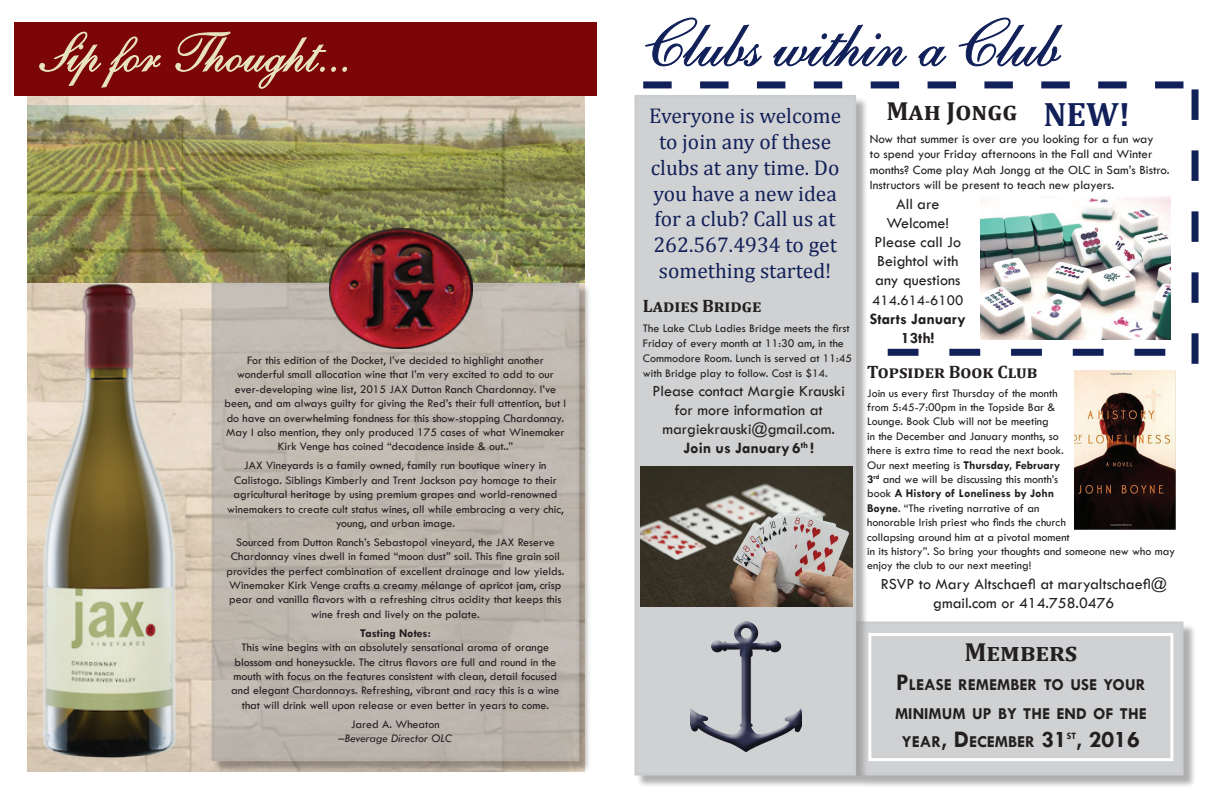
<style>
.page{position:relative;width:1224px;height:792px;background:#fff}
.page>*{position:absolute;margin:0;border:0;box-sizing:border-box;transform-origin:0 0}
.t1{font:66px "Shelley Andante BT";color:#112059}
.t2{font:54.5px "Shelley Andante BT";color:#e8e4bd}
.t3{font:700 34px "Cambria";color:#112059}
.t4{font:700 26.3px "Cambria";color:#231f20}
.t5{font:700 24px "Tw Cen";color:#231f20}
.t6{font:21.4px/25.7px "Cambria";color:#112059;text-align:center}
.t7{font:700 18px "Cambria";color:#231f20}
.t8{font:700 16.8px "Tw Cen";color:#231f20}
.t9{font:16px/19.2px "Tw Cen";color:#231f20;text-align:center}
.t10{font:700 16px/19.2px "Tw Cen";color:#231f20;text-align:center}
.t11{font:15px "Tw Cen";color:#231f20}
.t12{font:13px/15.6px "Tw Cen";color:#231f20}
.t13{font:12px/14.4px "Tw Cen";color:#231f20;text-align:center}
.t14{font:italic 12px/14.4px "Tw Cen";color:#231f20;text-align:center}
.t15{font:700 12px "Tw Cen";color:#231f20}
.t16{font:700 9.8px "Tw Cen";color:#231f20}
.s1{font-style:normal}
.s2{font-weight:700}
.s3{font-size:24px}
</style>
<div class="page">
<img style="left:27px;top:96px;width:558px;height:675px">
<div style="left:14px;top:23px;width:583px;height:73px;background:#7c0507"></div>
<svg style="left:39px;top:31px;width:122px;height:57px"></svg>
<svg style="left:175px;top:31px;width:161px;height:58px"></svg>
<svg style="left:342px;top:66px;width:5px;height:6px"></svg>
<div style="left:213px;top:284px;width:379px;height:490px;background:#231f20;opacity:.75"></div>
<div style="left:212px;top:282px;width:367px;height:479px;background:#bdb6ad;border:3px solid #939598"></div>
<div style="left:636px;top:96px;width:233px;height:692px;background:#231f20;opacity:.75"></div>
<div style="left:635px;top:95px;width:221px;height:681px;background:#d0d1d2"></div>
<div style="left:686px;top:622px;width:119px;height:133px;background:#231f20;opacity:.75"></div>
<img style="left:641px;top:466px;width:212px;height:141px">
<svg style="left:645px;top:17px;width:117px;height:50px"></svg>
<svg style="left:773px;top:24px;width:134px;height:43px"></svg>
<svg style="left:918px;top:46px;width:29px;height:21px"></svg>
<svg style="left:958px;top:17px;width:105px;height:50px"></svg>
<img style="left:981px;top:197px;width:189px;height:142px">
<div style="left:858px;top:623px;width:338px;height:165px;background:#231f20;opacity:.75"></div>
<div style="left:856px;top:621px;width:328px;height:155px;background:#d0d1d2;border:3px solid #939598"></div>
<div style="left:868px;top:633px;width:305px;height:128px;border:3px solid #fff"></div>
<svg style="left:888px;top:349px;width:277px;height:7px"></svg>
<svg style="left:643px;top:81px;width:540px;height:7px"></svg>
<svg style="left:1192px;top:89px;width:7px;height:275px"></svg>
<img style="left:1075px;top:370px;width:100px;height:160px">
<img style="left:330px;top:229px;width:142px;height:119px">
<img style="left:27px;top:269px;width:185px;height:503px">
<h2 class="t2" style="left:36px;top:19px;width:317px">Sip for Thought...</h2>
<p class="t13" style="left:225px;top:353px;width:343px">For this edition of the Docket, I’ve decided to highlight another wonderful small allocation wine that I’m very excited to add to our ever-developing wine list, 2015 JAX Dutton Ranch Chardonnay. I’ve been, and am always guilty for giving the Red’s their full attention, but I do have an overwhelming fondness for this show-stopping Chardonnay.<br>May I also mention, they only produced 175 cases of what Winemaker Kirk Venge has coined “decadence inside &amp; out..”</p>
<p class="t13" style="left:227px;top:458px;width:338px">JAX Vineyards is a family owned, family run boutique winery in Calistoga. Siblings Kimberly and Trent Jackson pay homage to their agricultural heritage by using premium grapes and world-renowned winemakers to create cult status wines, all while embracing a very chic, young, and urban image.</p>
<p class="t13" style="left:226px;top:535px;width:339px">Sourced from Dutton Ranch’s Sebastopol vineyard, the JAX Reserve Chardonnay vines dwell in famed “moon dust” soil. This fine grain soil provides the perfect combination of excellent drainage and low yields.<br>Winemaker Kirk Venge crafts a creamy mélange of apricot jam, crisp pear and vanilla flavors with a refreshing citrus acidity that keeps this wine fresh and lively on the palate.</p>
<p class="t15" style="left:360px;top:626px;width:72px">Tasting Notes:</p>
<p class="t13" style="left:231px;top:640px;width:330px">This wine begins with an absolutely sensational aroma of orange blossom and honeysuckle. The citrus flavors are full and round in the mouth with focus on the features consistent with clean, detail focused and elegant Chardonnays. Refreshing, vibrant and racy this is a wine that will drink well upon release or even better in years to come.</p>
<p class="t14" style="left:338px;top:717px;width:116px"><span class="s1">Jared A. Wheaton –</span>Beverage Director OLC</p>
<h1 class="t1" style="left:645px;top:3px;width:416px">Clubs within a Club</h1>
<h3 class="t4" style="left:886px;top:93px;width:133px">Mah Jongg</h3>
<p class="t12" style="left:870px;top:131px;width:301px">Now that summer is over are you looking for a fun way<br>to spend your Friday afternoons in the Fall and Winter months? Come play Mah Jongg at the OLC in Sam’s Bistro.<br>Instructors will be present to teach new players.</p>
<h3 class="t9" style="left:875px;top:194px;width:88px">All are<br>Welcome!<br>Please call Jo<br>Beightol with any questions</h3>
<p class="t11" style="left:872px;top:291px;width:93px">414.614-6100</p>
<h3 class="t10" style="left:870px;top:309px;width:97px">Starts January<br>13th!</h3>
<h3 class="t6" style="left:649px;top:103px;width:194px">Everyone is welcome</h3>
<h3 class="t3" style="left:1043px;top:91px;width:88px">NEW!</h3>
<h3 class="t6" style="left:651px;top:129px;width:190px">to join any of these clubs at any time. Do you have a new idea for a club? Call us at<br>262.567.4934 to get something started!</h3>
<h3 class="t7" style="left:643px;top:293px;width:120px">Ladies Bridge</h3>
<p class="t13" style="left:643px;top:320px;width:211px;line-height:15px;text-align:left">The Lake CLub Ladies Bridge meets the first Friday of every month at 11:30 am, in the Commodore Room. Lunch is served at 11:45 with Bridge play to follow. Cost is $14.</p>
<h3 class="t9" style="left:653px;top:381px;width:194px">Please contact Margie Krauski for more information at margiekrauski@gmail.com.<br><span class="s2">Join us January 6</span><sup>th</sup> <span class="s2">!</span></h3>
<h3 class="t7" style="left:867px;top:359px;width:172px">Topsider Book Club</h3>
<p class="t13" style="left:867px;top:386px;width:309px;text-align:left">Join us every first Thursday of the month<br>from 5:45-7:00pm in the Topside Bar &amp;<br>Lounge. Book Club will not be meeting<br>in the December and January months, so<br>there is extra time to read the next book.<br>Our next meeting is <span class="s2">Thursday, February<br>3</span><sup>rd</sup> and we will be discussing this month’s<br>book <span class="s2">A History of Loneliness by John<br>Boyne</span>. “The riveting narrative of an<br>honorable Irish priest who finds the church<br>collapsing around him at a pivotal moment<br>in its history”. So bring your thoughts and someone new who may enjoy the club to our next meeting!</p>
<h3 class="t9" style="left:881px;top:574px;width:288px">RSVP to Mary Altschaefl at maryaltschaefl@ gmail.com or 414.758.0476</h3>
<h3 class="t4" style="left:964px;top:633px;width:114px">Members</h3>
<h3 class="t8" style="left:896px;top:674px;width:251px"><span class="s3">P</span>LEASE REMEMBER TO USE YOUR</h3>
<h3 class="t8" style="left:895px;top:703px;width:253px">MINIMUM UP BY THE END OF THE</h3>
<h3 class="t8" style="left:902px;top:732px;width:166px">YEAR<span class="s3">, D</span>ECEMBER <span class="s3">31</span></h3>
<p class="t16" style="left:1067px;top:730px;width:11px">ST</p>
<h3 class="t5" style="left:1076px;top:725px;width:65px">, 2016</h3>
</div>
